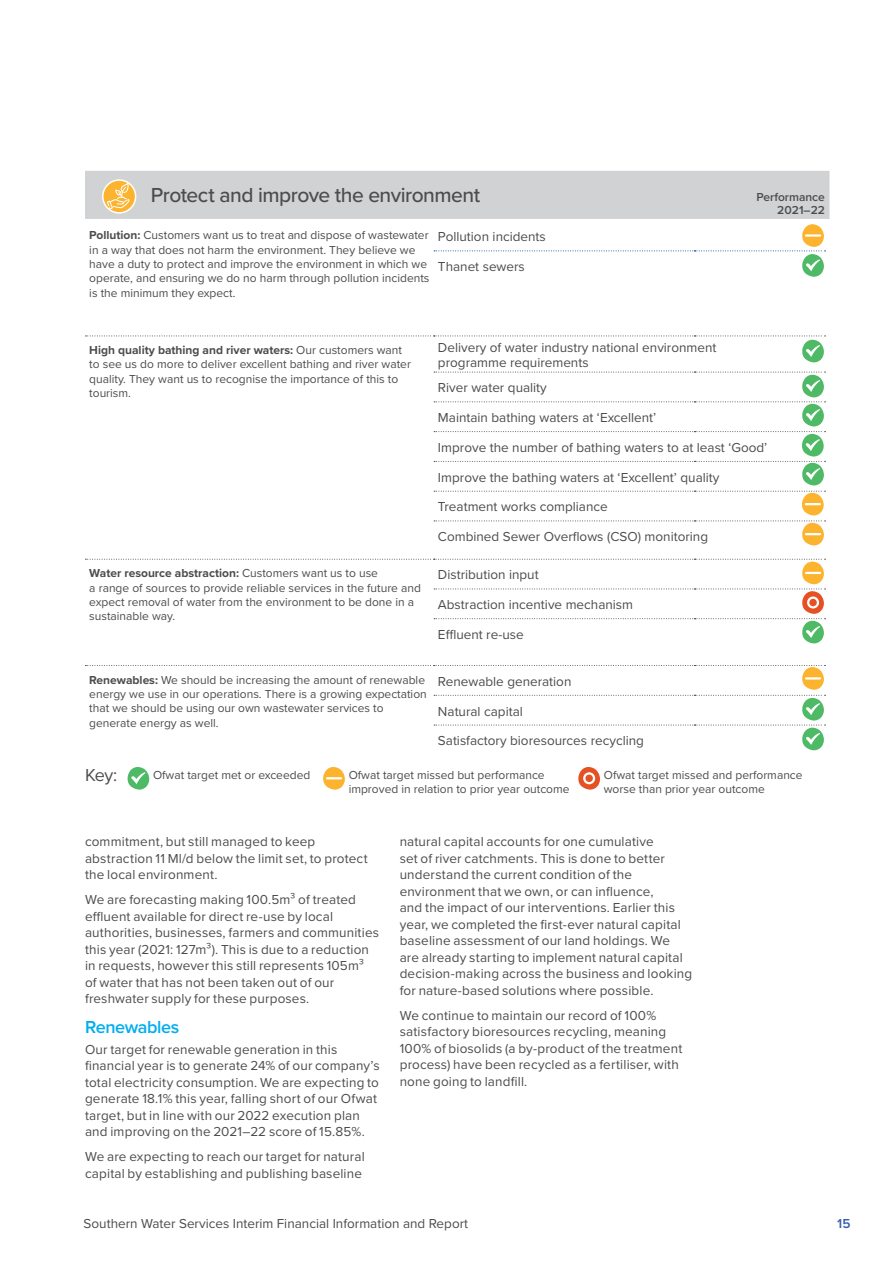
<style>
.page{position:relative;width:893px;height:1263px;background:#fff}
.page>*{position:absolute;margin:0;border:0;box-sizing:border-box;transform-origin:0 0}
.t1{font:500 21px "Proxima Nova";letter-spacing:-.025em;color:#4b4c4d}
.t2{font:600 18px "Proxima Nova";letter-spacing:-.025em;color:#00aeef}
.t3{font:18px "Proxima Nova";color:#4b4c4d}
.t4{font:13.5px/16.5px "Proxima Nova";letter-spacing:.01em;color:#4b4c4d}
.t5{font:600 13.5px "Proxima Nova";color:#375fac}
.t6{font:12px/14.4px "Proxima Nova";color:#4b4c4d}
.t7{font:600 12px/13.5px "Proxima Nova";color:#4b4c4d;text-align:right}
.s1{font-weight:700}
</style>
<div class="page">
<svg style="left:127px;top:767px;width:22px;height:23px"></svg>
<svg style="left:323px;top:767px;width:22px;height:23px"></svg>
<svg style="left:578px;top:767px;width:22px;height:23px"></svg>
<div style="left:583px;top:772px;width:12px;height:12px;border:2px solid #fff;border-radius:50%"></div>
<svg style="left:85px;top:171px;width:744px;height:106px"></svg>
<svg style="left:85px;top:336px;width:741px;height:27px"></svg>
<svg style="left:434px;top:372px;width:392px;height:174px"></svg>
<svg style="left:85px;top:559px;width:741px;height:85px"></svg>
<svg style="left:85px;top:665px;width:741px;height:86px"></svg>
<h1 class="t1" style="left:151px;top:179px;width:331px">Protect and improve the environment</h1>
<p class="t7" style="left:756px;top:190px;width:70px">Performance<br>2021–22</p>
<p class="t6" style="left:89px;top:227px;width:342px"><span class="s1">Pollution:</span> Customers want us to treat and dispose of wastewater in a way that does not harm the environment. They believe we have a duty to protect and improve the environment in which we operate, and ensuring we do no harm through pollution incidents is the minimum they expect.</p>
<p class="t4" style="left:438px;top:228px;width:109px">Pollution incidents</p>
<p class="t4" style="left:438px;top:258px;width:88px">Thanet sewers</p>
<p class="t6" style="left:89px;top:342px;width:323px"><span class="s1">High quality bathing and river waters:</span> Our customers want to see us do more to deliver excellent bathing and river water quality. They want us to recognise the importance of this to tourism.</p>
<p class="t4" style="left:438px;top:339px;width:280px;line-height:15px">Delivery of water industry national environment programme requirements</p>
<p class="t4" style="left:438px;top:379px;width:110px">River water quality</p>
<p class="t4" style="left:438px;top:409px;width:220px">Maintain bathing waters at ‘Excellent’</p>
<p class="t4" style="left:438px;top:438px;width:331px">Improve the number of bathing waters to at least ‘Good’</p>
<p class="t4" style="left:438px;top:468px;width:283px">Improve the bathing waters at ‘Excellent’ quality</p>
<p class="t4" style="left:438px;top:498px;width:171px">Treatment works compliance</p>
<p class="t4" style="left:438px;top:528px;width:272px">Combined Sewer Overflows (CSO) monitoring</p>
<p class="t6" style="left:89px;top:565px;width:333px"><span class="s1">Water resource abstraction:</span> Customers want us to use<br>a range of sources to provide reliable services in the future and expect removal of water from the environment to be done in a sustainable way.</p>
<p class="t4" style="left:438px;top:566px;width:102px">Distribution input</p>
<p class="t4" style="left:438px;top:596px;width:197px">Abstraction incentive mechanism</p>
<p class="t4" style="left:438px;top:626px;width:87px">Effluent re-use</p>
<p class="t6" style="left:89px;top:672px;width:339px"><span class="s1">Renewables:</span> We should be increasing the amount of renewable energy we use in our operations. There is a growing expectation that we should be using our own wastewater services to generate energy as well.</p>
<p class="t4" style="left:438px;top:672px;width:135px">Renewable generation</p>
<p class="t4" style="left:438px;top:702px;width:86px">Natural capital</p>
<p class="t4" style="left:438px;top:732px;width:207px">Satisfactory bioresources recycling</p>
<h2 class="t3" style="left:85px;top:762px;width:34px">Key:</h2>
<p class="t6" style="left:153px;top:767px;width:159px">Ofwat target met or exceeded</p>
<p class="t6" style="left:349px;top:767px;width:222px">Ofwat target missed but performance improved in relation to prior year outcome</p>
<p class="t6" style="left:604px;top:767px;width:200px">Ofwat target missed and performance worse than prior year outcome</p>
<p class="t4" style="left:85px;top:833px;width:284px">commitment, but still managed to keep abstraction 11 Ml/d below the limit set, to protect the local environment.</p>
<p class="t4" style="left:85px;top:891px;width:295px">We are forecasting making 100.5m³ of treated effluent available for direct re-use by local authorities, businesses, farmers and communities this year (2021: 127m³). This is due to a reduction in requests, however this still represents 105m³ of water that has not been taken out of our freshwater supply for these purposes.</p>
<h2 class="t2" style="left:85px;top:1013px;width:96px">Renewables</h2>
<p class="t4" style="left:85px;top:1040px;width:296px">Our target for renewable generation in this financial year is to generate 24% of our company’s total electricity consumption. We are expecting to generate 18.1% this year, falling short of our Ofwat target, but in line with our 2022 execution plan and improving on the 2021–22 score of 15.85%.</p>
<p class="t4" style="left:85px;top:1148px;width:281px">We are expecting to reach our target for natural capital by establishing and publishing baseline</p>
<p class="t4" style="left:400px;top:833px;width:294px">natural capital accounts for one cumulative<br>set of river catchments. This is done to better understand the current condition of the environment that we own, or can influence,<br>and the impact of our interventions. Earlier this year, we completed the first-ever natural capital baseline assessment of our land holdings. We are already starting to implement natural capital decision-making across the business and looking for nature-based solutions where possible.</p>
<p class="t4" style="left:400px;top:1006px;width:284px">We continue to maintain our record of 100% satisfactory bioresources recycling, meaning 100% of biosolids (a by-product of the treatment process) have been recycled as a fertiliser, with none going to landfill.</p>
<p class="t4" style="left:84px;top:1215px;width:386px">Southern Water Services Interim Financial Information and Report</p>
<p class="t5" style="left:837px;top:1213px;width:15px">15</p>
</div>
